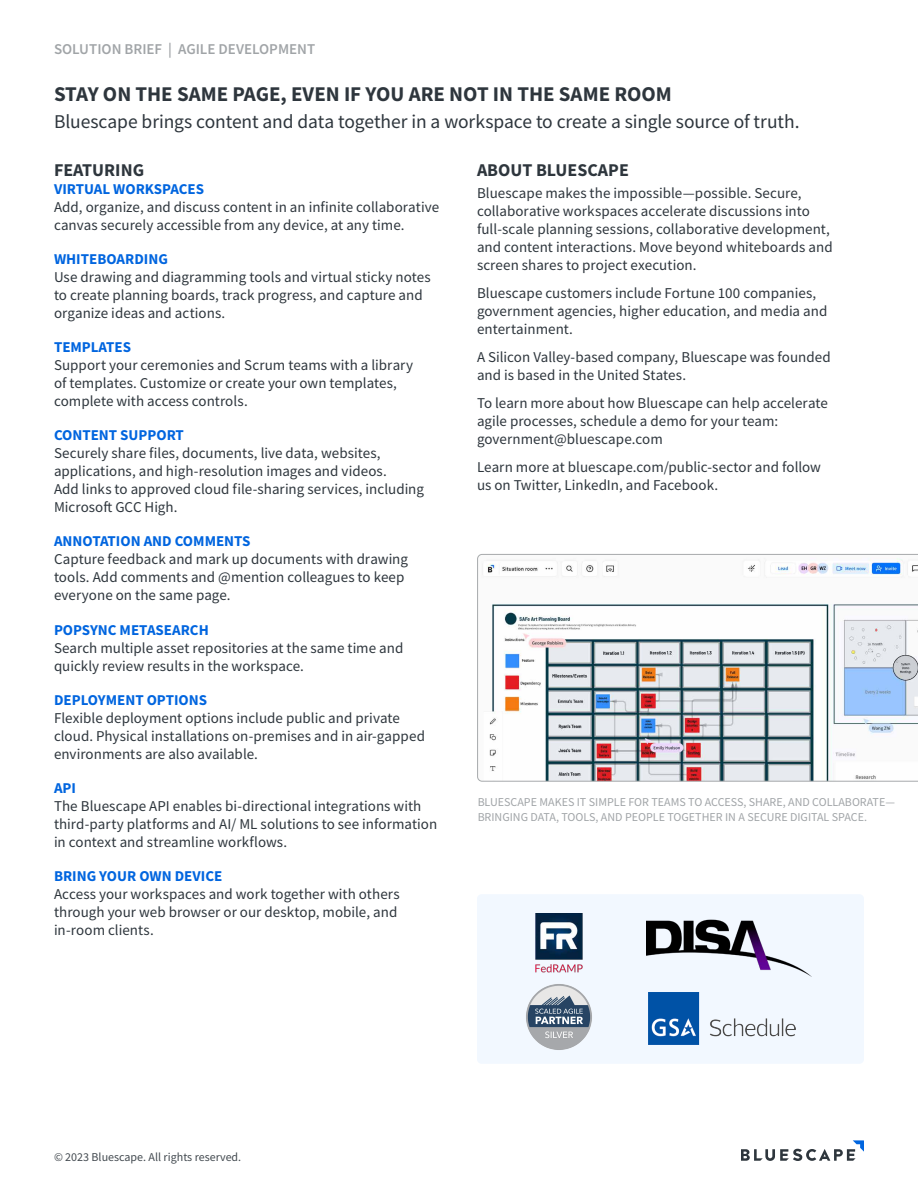
<style>
.page{position:relative;width:918px;height:1188px;background:#fff}
.page>*{position:absolute;margin:0;border:0;box-sizing:border-box;transform-origin:0 0}
.t1{font:700 21px "Source Sans Pro";color:#2e363d}
.t2{font:19.5px "Source Sans Pro";letter-spacing:-.005em;color:#2e363d}
.t3{font:700 18px "Source Sans Pro";color:#2e363d}
.t4{font:15px/18px "Source Sans Pro";color:#2e363d}
.t5{font:700 15px "Source Sans Pro";color:#0065df}
.t6{font:600 15px "Source Sans Pro";color:#81868a}
.t7{font:12px/14.4px "Source Sans Pro";color:#81868a}
.t8{font:12px "Source Sans Pro";color:#434a50}
</style>
<div class="page">
<svg style="left:741px;top:1140px;width:123px;height:21px"></svg>
<svg style="left:477px;top:554px;width:441px;height:228px"></svg>
<div style="left:477px;top:894px;width:387px;height:170px;background:#f2f8ff;border-radius:4px"></div>
<img style="left:535px;top:913px;width:48px;height:60px">
<img style="left:646px;top:919px;width:166px;height:58px">
<img style="left:526px;top:984px;width:66px;height:66px">
<img style="left:648px;top:993px;width:148px;height:51px">
<p class="t6" style="left:54px;top:39px;width:263px">SOLUTION BRIEF | AGILE DEVELOPMENT</p>
<h1 class="t1" style="left:54px;top:79px;width:619px">STAY ON THE SAME PAGE, EVEN IF YOU ARE NOT IN THE SAME ROOM</h1>
<h2 class="t2" style="left:54px;top:110px;width:747px">Bluescape brings content and data together in a workspace to create a single source of truth.</h2>
<p class="t3" style="left:54px;top:157px;width:92px">FEATURING</p>
<p class="t5" style="left:54px;top:178px;width:152px">VIRTUAL WORKSPACES</p>
<p class="t4" style="left:54px;top:197px;width:387px">Add, organize, and discuss content in an infinite collaborative canvas securely accessible from any device, at any time.</p>
<p class="t5" style="left:54px;top:249px;width:115px">WHITEBOARDING</p>
<p class="t4" style="left:54px;top:268px;width:378px">Use drawing and diagramming tools and virtual sticky notes to create planning boards, track progress, and capture and organize ideas and actions.</p>
<p class="t5" style="left:54px;top:337px;width:79px">TEMPLATES</p>
<p class="t4" style="left:54px;top:356px;width:361px">Support your ceremonies and Scrum teams with a library of templates. Customize or create your own templates, complete with access controls.</p>
<p class="t5" style="left:54px;top:425px;width:132px">CONTENT SUPPORT</p>
<p class="t4" style="left:54px;top:444px;width:372px">Securely share files, documents, live data, websites, applications, and high-resolution images and videos.<br>Add links to approved cloud file-sharing services, including Microsoft GCC High.</p>
<p class="t5" style="left:54px;top:531px;width:198px">ANNOTATION AND COMMENTS</p>
<p class="t4" style="left:54px;top:550px;width:356px">Capture feedback and mark up documents with drawing tools. Add comments and @mention colleagues to keep everyone on the same page.</p>
<p class="t5" style="left:54px;top:619px;width:156px">POPSYNC METASEARCH</p>
<p class="t4" style="left:54px;top:638px;width:351px">Search multiple asset repositories at the same time and quickly review results in the workspace.</p>
<p class="t5" style="left:54px;top:690px;width:155px">DEPLOYMENT OPTIONS</p>
<p class="t4" style="left:54px;top:709px;width:373px">Flexible deployment options include public and private cloud. Physical installations on-premises and in air-gapped environments are also available.</p>
<p class="t5" style="left:54px;top:778px;width:24px">API</p>
<p class="t4" style="left:54px;top:797px;width:385px">The Bluescape API enables bi-directional integrations with third-party platforms and AI/ ML solutions to see information in context and streamline workflows.</p>
<p class="t5" style="left:54px;top:866px;width:170px">BRING YOUR OWN DEVICE</p>
<p class="t4" style="left:54px;top:885px;width:347px">Access your workspaces and work together with others through your web browser or our desktop, mobile, and in-room clients.</p>
<p class="t3" style="left:477px;top:157px;width:153px">ABOUT BLUESCAPE</p>
<p class="t4" style="left:477px;top:184px;width:357px">Bluescape makes the impossible—possible. Secure, collaborative workspaces accelerate discussions into full-scale planning sessions, collaborative development, and content interactions. Move beyond whiteboards and screen shares to project execution.</p>
<p class="t4" style="left:477px;top:284px;width:352px">Bluescape customers include Fortune 100 companies, government agencies, higher education, and media and entertainment.</p>
<p class="t4" style="left:477px;top:348px;width:355px">A Silicon Valley-based company, Bluescape was founded and is based in the United States.</p>
<p class="t4" style="left:477px;top:394px;width:353px">To learn more about how Bluescape can help accelerate agile processes, schedule a demo for your team: government@bluescape.com</p>
<p class="t4" style="left:477px;top:458px;width:346px">Learn more at bluescape.com/public-sector and follow us on Twitter, LinkedIn, and Facebook.</p>
<p class="t7" style="left:478px;top:795px;width:419px">BLUESCAPE MAKES IT SIMPLE FOR TEAMS TO ACCESS, SHARE, AND COLLABORATE—<br>BRINGING DATA, TOOLS, AND PEOPLE TOGETHER IN A SECURE DIGITAL SPACE.</p>
<p class="t8" style="left:54px;top:1149px;width:189px">© 2023 Bluescape. All rights reserved.</p>
</div>
